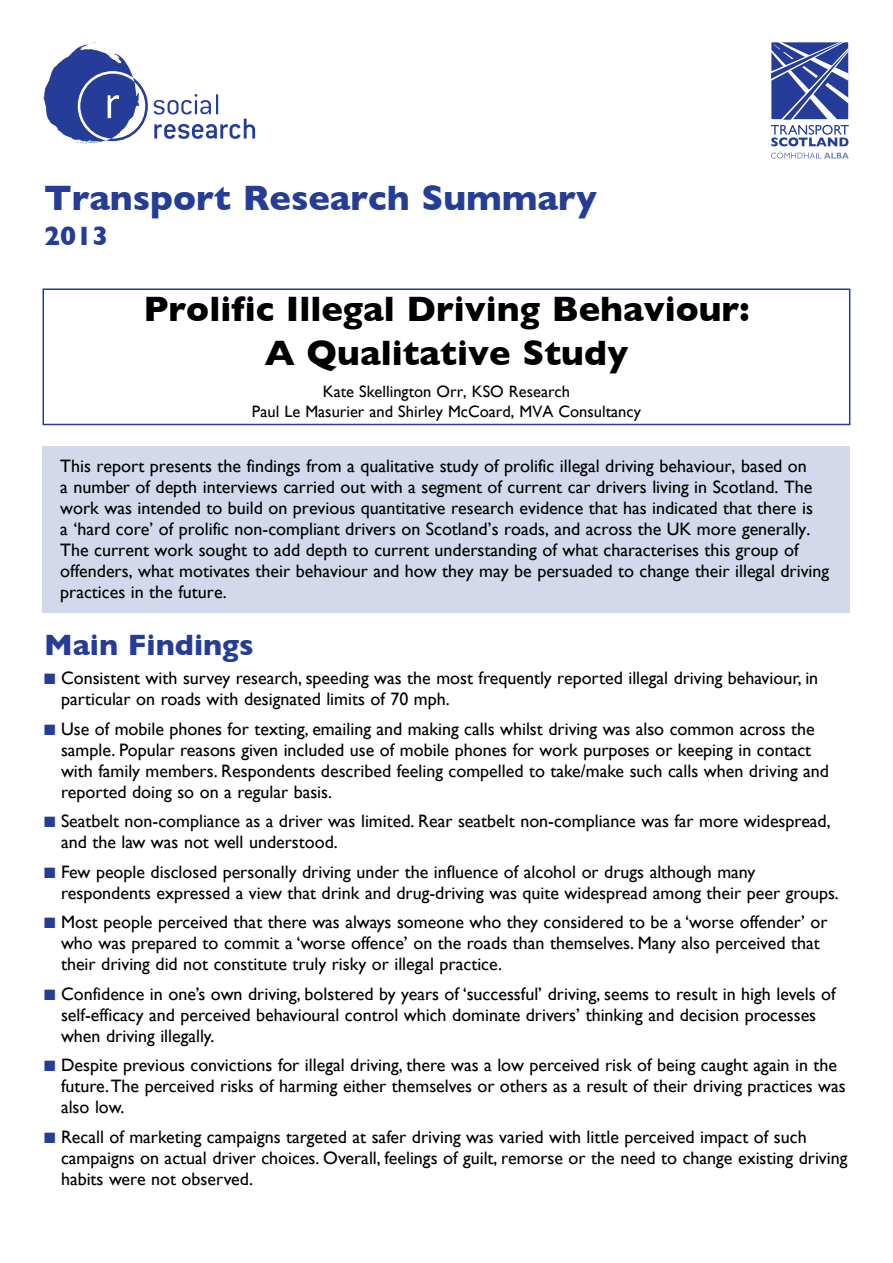
<style>
.page{position:relative;width:893px;height:1263px;background:#fff}
.page>*{position:absolute;margin:0;border:0;box-sizing:border-box;transform-origin:0 0}
.t1{font:700 36px/43.2px "Gill Sans";color:#000;text-align:center}
.t2{font:700 36px "Gill Sans";color:#253d98}
.t3{font:700 30px "Gill Sans";color:#253d98}
.t4{font:700 27px "Gill Sans";color:#253d98}
.t5{font:18px/21px "Gill Sans";color:#000}
.t6{font:16.5px/19.8px "Gill Sans";color:#000;text-align:center}
.s1{color:#253d98}
</style>
<div class="page">
<div style="left:43px;top:288px;width:807px;height:137px;border:2px solid #253d98"></div>
<svg style="left:43px;top:43px;width:105px;height:101px"></svg>
<svg style="left:154px;top:94px;width:101px;height:45px"></svg>
<div style="left:43px;top:446px;width:807px;height:166px;background:#d3d8ea"></div>
<svg style="left:771px;top:42px;width:78px;height:117px"></svg>
<h1 class="t2" style="left:44px;top:177px;width:554px">Transport Research Summary</h1>
<h3 class="t4" style="left:44px;top:220px;width:66px">2013</h3>
<h1 class="t1" style="left:143px;top:287px;width:608px">Prolific Illegal Driving Behaviour:<br>A Qualitative Study</h1>
<p class="t6" style="left:252px;top:382px;width:390px">Kate Skellington Orr, KSO Research<br>Paul Le Masurier and Shirley McCoard, MVA Consultancy</p>
<p class="t5" style="left:60px;top:455px;width:770px">This report presents the findings from a qualitative study of prolific illegal driving behaviour, based on<br>a number of depth interviews carried out with a segment of current car drivers living in Scotland. The work was intended to build on previous quantitative research evidence that has indicated that there is<br>a ‘hard core’ of prolific non-compliant drivers on Scotland’s roads, and across the UK more generally.<br>The current work sought to add depth to current understanding of what characterises this group of offenders, what motivates their behaviour and how they may be persuaded to change their illegal driving practices in the future.</p>
<h2 class="t3" style="left:44px;top:627px;width:211px">Main Findings</h2>
<p class="t5" style="left:61px;top:668px;width:759px;text-indent:-17px"><span class="s1">■</span> Consistent with survey research, speeding was the most frequently reported illegal driving behaviour, in particular on roads with designated limits of 70 mph.</p>
<p class="t5" style="left:61px;top:718px;width:770px;text-indent:-17px"><span class="s1">■</span> Use of mobile phones for texting, emailing and making calls whilst driving was also common across the sample. Popular reasons given included use of mobile phones for work purposes or keeping in contact with family members. Respondents described feeling compelled to take/make such calls when driving and reported doing so on a regular basis.</p>
<p class="t5" style="left:61px;top:811px;width:771px;text-indent:-17px"><span class="s1">■</span> Seatbelt non-compliance as a driver was limited. Rear seatbelt non-compliance was far more widespread, and the law was not well understood.</p>
<p class="t5" style="left:61px;top:861px;width:779px;text-indent:-17px"><span class="s1">■</span> Few people disclosed personally driving under the influence of alcohol or drugs although many respondents expressed a view that drink and drug-driving was quite widespread among their peer groups.</p>
<p class="t5" style="left:61px;top:912px;width:768px;text-indent:-17px"><span class="s1">■</span> Most people perceived that there was always someone who they considered to be a ‘worse offender’ or who was prepared to commit a ‘worse offence’ on the roads than themselves. Many also perceived that their driving did not constitute truly risky or illegal practice.</p>
<p class="t5" style="left:61px;top:983px;width:776px;text-indent:-17px"><span class="s1">■</span> Confidence in one’s own driving, bolstered by years of ‘successful’ driving, seems to result in high levels of self-efficacy and perceived behavioural control which dominate drivers’ thinking and decision processes when driving illegally.</p>
<p class="t5" style="left:61px;top:1055px;width:786px;text-indent:-17px"><span class="s1">■</span> Despite previous convictions for illegal driving, there was a low perceived risk of being caught again in the future. The perceived risks of harming either themselves or others as a result of their driving practices was also low.</p>
<p class="t5" style="left:61px;top:1126px;width:788px;text-indent:-17px"><span class="s1">■</span> Recall of marketing campaigns targeted at safer driving was varied with little perceived impact of such campaigns on actual driver choices. Overall, feelings of guilt, remorse or the need to change existing driving habits were not observed.</p>
</div>
